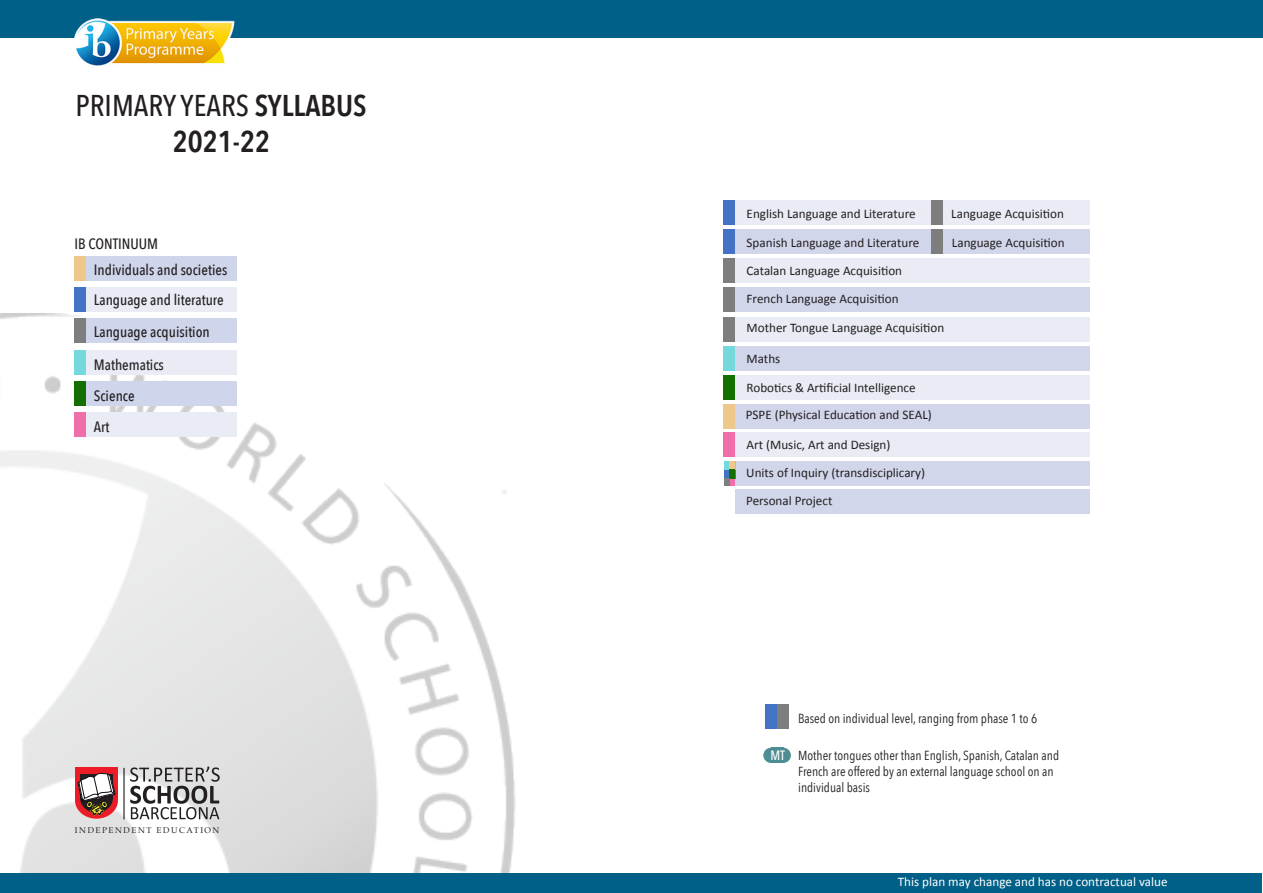
<style>
.page{position:relative;width:1263px;height:893px;background:#fff}
.page>*{position:absolute;margin:0;border:0;box-sizing:border-box;transform-origin:0 0}
.t1{font:500 30px "Avenir Next Condensed";color:#231f20}
.t2{font:600 30px "Avenir Next Condensed";color:#231f20}
.t3{font:500 15px "Avenir Next Condensed";color:#231f20}
.t4{font:500 13.5px "Avenir Next Condensed";color:#fff}
.t5{font:13.05px "Calibri";color:#231f20}
.t6{font:13.05px/15.8px "Avenir Next Condensed";color:#231f20}
.t7{font:13.05px "Calibri";color:#fff}
.t8{font:8.25px "Palatino";letter-spacing:.18em;color:#231f20}
.s1{font-weight:600}
</style>
<div class="page">
<img style="left:0;top:314px;width:516px;height:559px">
<div style="left:729px;top:461px;width:360px;height:24px;background:#cfd5eb"></div>
<div style="left:724px;top:201px;width:366px;height:24px;background:#e9ecf5"></div>
<div style="left:724px;top:201px;width:11px;height:24px;background:#4472c5"></div>
<div style="left:932px;top:201px;width:11px;height:24px;background:#7e7e7e"></div>
<div style="left:724px;top:259px;width:366px;height:24px;background:#e9ecf5"></div>
<div style="left:724px;top:259px;width:11px;height:24px;background:#7e7e7e"></div>
<div style="left:724px;top:288px;width:366px;height:24px;background:#cfd5eb"></div>
<div style="left:724px;top:288px;width:11px;height:24px;background:#7e7e7e"></div>
<div style="left:724px;top:230px;width:366px;height:24px;background:#cfd5eb"></div>
<div style="left:724px;top:230px;width:11px;height:24px;background:#4472c5"></div>
<div style="left:932px;top:230px;width:11px;height:24px;background:#7e7e7e"></div>
<div style="left:724px;top:317px;width:366px;height:24px;background:#e9ecf5"></div>
<div style="left:724px;top:317px;width:11px;height:24px;background:#7e7e7e"></div>
<div style="left:724px;top:376px;width:366px;height:24px;background:#e9ecf5"></div>
<div style="left:724px;top:376px;width:11px;height:24px;background:#136f00"></div>
<div style="left:724px;top:404px;width:365px;height:25px;background:#cfd5eb"></div>
<div style="left:724px;top:404px;width:11px;height:25px;background:#eec78a"></div>
<div style="left:724px;top:346px;width:366px;height:25px;background:#cfd5eb"></div>
<div style="left:724px;top:346px;width:11px;height:25px;background:#75d8dc"></div>
<div style="left:724px;top:433px;width:366px;height:24px;background:#e9ecf5"></div>
<div style="left:724px;top:433px;width:11px;height:24px;background:#f06eaa"></div>
<div style="left:86px;top:256px;width:150px;height:24px;background:#cfd5eb"></div>
<div style="left:74px;top:256px;width:12px;height:24px;background:#eec78a"></div>
<div style="left:86px;top:381px;width:150px;height:25px;background:#cfd5eb"></div>
<div style="left:74px;top:381px;width:12px;height:25px;background:#136f00"></div>
<div style="left:86px;top:319px;width:150px;height:24px;background:#cfd5eb"></div>
<div style="left:74px;top:319px;width:12px;height:24px;background:#7e7e7e"></div>
<div style="left:86px;top:350px;width:150px;height:24px;background:#e9ecf5"></div>
<div style="left:74px;top:350px;width:12px;height:24px;background:#75d8dc"></div>
<div style="left:86px;top:287px;width:150px;height:25px;background:#e9ecf5"></div>
<div style="left:74px;top:287px;width:12px;height:25px;background:#4472c5"></div>
<div style="left:86px;top:413px;width:150px;height:24px;background:#e9ecf5"></div>
<div style="left:74px;top:413px;width:12px;height:24px;background:#f06eaa"></div>
<div style="left:0;top:0;width:1263px;height:37px;background:#006088"></div>
<div style="left:0;top:873px;width:1261px;height:20px;background:#006088"></div>
<svg style="left:130px;top:766px;width:90px;height:53px"></svg>
<svg style="left:75px;top:782px;width:43px;height:37px"></svg>
<div style="left:75px;top:767px;width:43px;height:33px;background:#eb1c28"></div>
<svg style="left:77px;top:772px;width:39px;height:43px;background:#a4716e"></svg>
<hr style="left:124px;top:768px;width:1px;height:51px;background:#000001">
<div style="left:765px;top:704px;width:12px;height:24px;background:#4472c5"></div>
<div style="left:777px;top:704px;width:12px;height:24px;background:#7e7e7e"></div>
<div style="left:763px;top:748px;width:15px;height:15px;background:#4d8d93;border-radius:50%"></div>
<div style="left:776px;top:748px;width:15px;height:15px;background:#4d8d93;border-radius:50%"></div>
<div style="left:771px;top:748px;width:12px;height:15px;background:#4d8d93"></div>
<img style="left:74px;top:19px;width:160px;height:47px">
<div style="left:735px;top:490px;width:354px;height:24px;background:#cfd5eb"></div>
<div style="left:729px;top:478px;width:6px;height:7px;background:#f06eaa"></div>
<div style="left:724px;top:461px;width:11px;height:17px;background:#4472c5"></div>
<div style="left:724px;top:461px;width:11px;height:8px;background:#75d8dc"></div>
<div style="left:729px;top:461px;width:6px;height:8px;background:#eec78a"></div>
<div style="left:729px;top:469px;width:6px;height:9px;background:#136f00"></div>
<svg style="left:724px;top:478px;width:5px;height:7px"></svg>
<p class="t1" style="left:76px;top:87px;width:292px">PRIMARY YEARS <span class="s1">SYLLABUS</span></p>
<p class="t2" style="left:173px;top:115px;width:99px">2021-22</p>
<p class="t3" style="left:74px;top:235px;width:85px">IB CONTINUUM</p>
<p class="t3" style="left:94px;top:261px;width:135px">Individuals and societies</p>
<p class="t3" style="left:94px;top:291px;width:131px">Language and literature</p>
<p class="t3" style="left:94px;top:322px;width:117px">Language acquisition</p>
<p class="t3" style="left:94px;top:356px;width:71px">Mathematics</p>
<p class="t3" style="left:94px;top:386px;width:42px">Science</p>
<p class="t3" style="left:94px;top:417px;width:17px">Art</p>
<p class="t8" style="left:75px;top:823px;width:146px">INDEPENDENT EDUCATION</p>
<p class="t5" style="left:747px;top:205px;width:171px">English Language and Literature</p>
<p class="t5" style="left:951px;top:205px;width:114px">Language Acquisition</p>
<p class="t5" style="left:747px;top:234px;width:174px">Spanish Language and Literature</p>
<p class="t5" style="left:952px;top:234px;width:114px">Language Acquisition</p>
<p class="t5" style="left:747px;top:262px;width:157px">Catalan Language Acquisition</p>
<p class="t5" style="left:747px;top:291px;width:153px">French Language Acquisition</p>
<p class="t5" style="left:747px;top:320px;width:199px">Mother Tongue Language Acquisition</p>
<p class="t5" style="left:747px;top:350px;width:35px">Maths</p>
<p class="t5" style="left:747px;top:380px;width:171px">Robotics &amp; Artificial Intelligence</p>
<p class="t5" style="left:746px;top:407px;width:188px">PSPE (Physical Education and SEAL)</p>
<p class="t5" style="left:747px;top:436px;width:145px">Art (Music, Art and Design)</p>
<p class="t5" style="left:746px;top:464px;width:180px">Units of Inquiry (transdisciplicary)</p>
<p class="t5" style="left:746px;top:493px;width:88px">Personal Project</p>
<p class="t6" style="left:798px;top:710px;width:241px">Based on individual level, ranging from phase 1 to 6</p>
<p class="t4" style="left:770px;top:747px;width:16px">MT</p>
<p class="t6" style="left:798px;top:747px;width:262px">Mother tongues other than English, Spanish, Catalan and<br>French are offered by an external language school on an individual basis</p>
<p class="t7" style="left:898px;top:873px;width:271px">This plan may change and has no contractual value</p>
</div>
